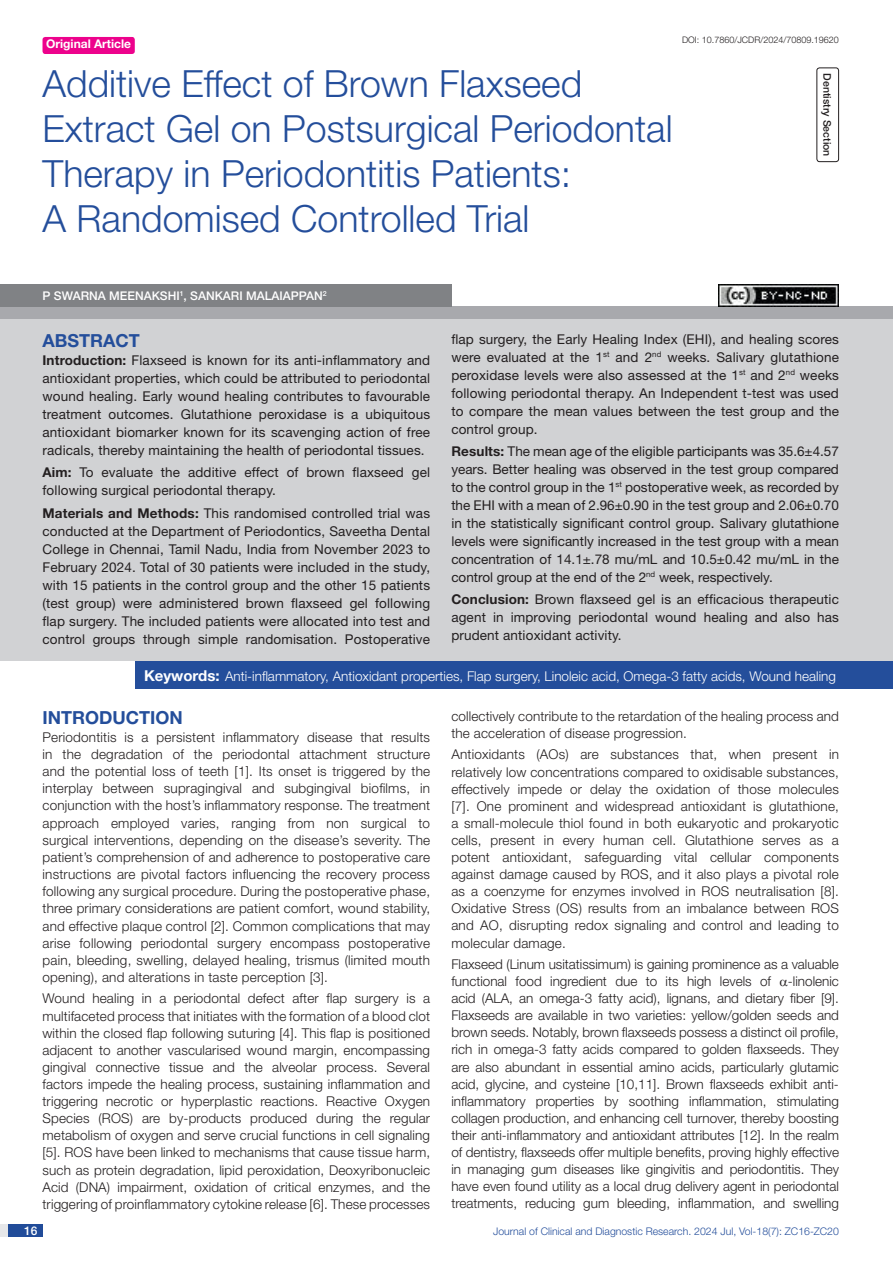
<style>
.page{position:relative;width:893px;height:1263px;background:#fff}
.page>*{position:absolute;margin:0;border:0;box-sizing:border-box;transform-origin:0 0}
.t1{font:300 37.5px/45px "Helvetica Neue";color:#244e9b}
.Heading{font:700 18px "Helvetica Neue";color:#244e9b}
.Abstract_head{font:700 18px "Helvetica Neue";color:#244e9b}
.Body_text{font:300 13.5px/17.1px "Helvetica Neue";letter-spacing:.01em;color:#231f20;text-align:justify}
.Abstract_Text{font:13.5px/18px "Helvetica Neue";letter-spacing:.01em;color:#231f20;text-align:justify}
.Key_words{font:300 13.5px "Helvetica Neue";color:#fff}
.Author{font:500 12px "Helvetica Neue";color:#fff}
.t2{font:700 12px "Helvetica Neue";color:#fff}
.t3{font:300 10.5px "Helvetica Neue";color:#244e9b}
.section{font:500 10.5px "Helvetica Neue";color:#231f20}
.DOI{font:300 9px "Helvetica Neue";color:#231f20}
.s1{font-weight:700}
.s2{font-weight:700;font-size:15px}
</style>
<div class="page">
<div style="left:0;top:1224px;width:43px;height:13px;background:#e6e7e9"></div>
<div style="left:8px;top:1224px;width:35px;height:13px;background:#214c99"></div>
<div style="left:43px;top:37px;width:92px;height:17px;background:#ed028c;border-radius:3px"></div>
<div style="left:816px;top:67px;width:23px;height:95px;border:1px solid #231f20;border-radius:3px"></div>
<div style="left:0;top:307px;width:893px;height:12px;background:#a8a9ad"></div>
<div style="left:0;top:284px;width:451px;height:23px;background:#808285"></div>
<div style="left:0;top:319px;width:893px;height:342px;background:#d1d2d4"></div>
<div style="left:136px;top:661px;width:757px;height:28px;background:#244e9b"></div>
<img style="left:719px;top:284px;width:120px;height:23px">
<p class="t2" style="left:46px;top:37px;width:87px">Original Article</p>
<p class="t1" style="left:43px;top:60px;width:632px">Additive Effect of Brown Flaxseed Extract Gel on Postsurgical Periodontal Therapy in Periodontitis Patients:<br>A Randomised Controlled Trial</p>
<p class="DOI" style="left:682px;top:35px;width:158px">DOI: 10.7860/JCDR/2024/70809.19620</p>
<p class="section" style="left:834px;top:73px;width:85px;rotate:90deg">DENTISTRY SECTION</p>
<p class="Author" style="left:43px;top:289px;width:285px">P SWARNA MEENAKSHI<sup>1</sup>, SANKARI MALAIAPPAN<sup>2</sup></p>
<p class="Abstract_head" style="left:43px;top:329px;width:99px">ABSTRACT</p>
<p class="Abstract_Text" style="left:43px;top:351px;width:389px"><span class="s1">Introduction:</span> Flaxseed is known for its anti-inflammatory and antioxidant properties, which could be attributed to periodontal wound healing. Early wound healing contributes to favourable treatment outcomes. Glutathione peroxidase is a ubiquitous antioxidant biomarker known for its scavenging action of free radicals, thereby maintaining the health of periodontal tissues.</p>
<p class="Abstract_Text" style="left:43px;top:463px;width:389px"><span class="s1">Aim:</span> To evaluate the additive effect of brown flaxseed gel following surgical periodontal therapy.</p>
<p class="Abstract_Text" style="left:43px;top:503px;width:389px"><span class="s1">Materials and Methods:</span> This randomised controlled trial was conducted at the Department of Periodontics, Saveetha Dental College in Chennai, Tamil Nadu, India from November 2023 to February 2024. Total of 30 patients were included in the study, with 15 patients in the control group and the other 15 patients (test group) were administered brown flaxseed gel following flap surgery. The included patients were allocated into test and control groups through simple randomisation. Postoperative</p>
<p class="Abstract_Text" style="left:451px;top:330px;width:389px">flap surgery, the Early Healing Index (EHI), and healing scores were evaluated at the 1<sup>st</sup> and 2<sup>nd</sup> weeks. Salivary glutathione peroxidase levels were also assessed at the 1<sup>st</sup> and 2<sup>nd</sup> weeks following periodontal therapy. An Independent t-test was used to compare the mean values between the test group and the control group.</p>
<p class="Abstract_Text" style="left:451px;top:442px;width:389px"><span class="s1">Results:</span> The mean age of the eligible participants was 35.6±4.57 years. Better healing was observed in the test group compared to the control group in the 1<sup>st</sup> postoperative week, as recorded by the EHI with a mean of 2.96±0.90 in the test group and 2.06±0.70 in the statistically significant control group. Salivary glutathione levels were significantly increased in the test group with a mean concentration of 14.1±.78 mu/mL and 10.5±0.42 mu/mL in the control group at the end of the 2<sup>nd</sup> week, respectively.</p>
<p class="Abstract_Text" style="left:451px;top:590px;width:389px"><span class="s1">Conclusion:</span> Brown flaxseed gel is an efficacious therapeutic agent in improving periodontal wound healing and also has prudent antioxidant activity.</p>
<p class="Key_words" style="left:144px;top:667px;width:693px"><span class="s2">Keywords:</span> Anti-inflammatory, Antioxidant properties, Flap surgery, Linoleic acid, Omega-3 fatty acids, Wound healing</p>
<p class="Heading" style="left:43px;top:707px;width:142px">INTRODUCTION</p>
<p class="Body_text" style="left:43px;top:728px;width:389px">Periodontitis is a persistent inflammatory disease that results in the degradation of the periodontal attachment structure and the potential loss of teeth [1]. Its onset is triggered by the interplay between supragingival and subgingival biofilms, in conjunction with the host’s inflammatory response. The treatment approach employed varies, ranging from non surgical to surgical interventions, depending on the disease’s severity. The patient’s comprehension of and adherence to postoperative care instructions are pivotal factors influencing the recovery process following any surgical procedure. During the postoperative phase, three primary considerations are patient comfort, wound stability, and effective plaque control [2]. Common complications that may arise following periodontal surgery encompass postoperative pain, bleeding, swelling, delayed healing, trismus (limited mouth opening), and alterations in taste perception [3].</p>
<p class="Body_text" style="left:43px;top:990px;width:389px">Wound healing in a periodontal defect after flap surgery is a multifaceted process that initiates with the formation of a blood clot within the closed flap following suturing [4]. This flap is positioned adjacent to another vascularised wound margin, encompassing gingival connective tissue and the alveolar process. Several factors impede the healing process, sustaining inflammation and triggering necrotic or hyperplastic reactions. Reactive Oxygen Species (ROS) are by-products produced during the regular metabolism of oxygen and serve crucial functions in cell signaling [5]. ROS have been linked to mechanisms that cause tissue harm, such as protein degradation, lipid peroxidation, Deoxyribonucleic Acid (DNA) impairment, oxidation of critical enzymes, and the triggering of proinflammatory cytokine release [6]. These processes</p>
<p class="Body_text" style="left:451px;top:707px;width:389px">collectively contribute to the retardation of the healing process and the acceleration of disease progression.</p>
<p class="Body_text" style="left:451px;top:746px;width:389px">Antioxidants (AOs) are substances that, when present in relatively low concentrations compared to oxidisable substances, effectively impede or delay the oxidation of those molecules [7]. One prominent and widespread antioxidant is glutathione, a small-molecule thiol found in both eukaryotic and prokaryotic cells, present in every human cell. Glutathione serves as a potent antioxidant, safeguarding vital cellular components against damage caused by ROS, and it also plays a pivotal role as a coenzyme for enzymes involved in ROS neutralisation [8].<br>Oxidative Stress (OS) results from an imbalance between ROS and AO, disrupting redox signaling and control and leading to molecular damage.</p>
<p class="Body_text" style="left:451px;top:955px;width:389px">Flaxseed (Linum usitatissimum) is gaining prominence as a valuable functional food ingredient due to its high levels of</p>
<p class="Body_text" style="left:451px;top:972px;width:389px;text-indent:337px">-linolenic acid (ALA, an omega-3 fatty acid), lignans, and dietary fiber [9].<br>Flaxseeds are available in two varieties: yellow/golden seeds and brown seeds. Notably, brown flaxseeds possess a distinct oil profile, rich in omega-3 fatty acids compared to golden flaxseeds. They are also abundant in essential amino acids, particularly glutamic acid, glycine, and cysteine [10,11]. Brown flaxseeds exhibit anti&shy;inflammatory properties by soothing inflammation, stimulating collagen production, and enhancing cell turnover, thereby boosting their anti-inflammatory and antioxidant attributes [12]. In the realm of dentistry, flaxseeds offer multiple benefits, proving highly effective in managing gum diseases like gingivitis and periodontitis. They have even found utility as a local drug delivery agent in periodontal treatments, reducing gum bleeding, inflammation, and swelling</p>
<p class="Author" style="left:24px;top:1223px;width:15px">16</p>
<p class="t3" style="left:493px;top:1225px;width:347px">Journal of Clinical and Diagnostic Research. 2024 Jul, Vol-18(7): ZC16-ZC20</p>
</div>
